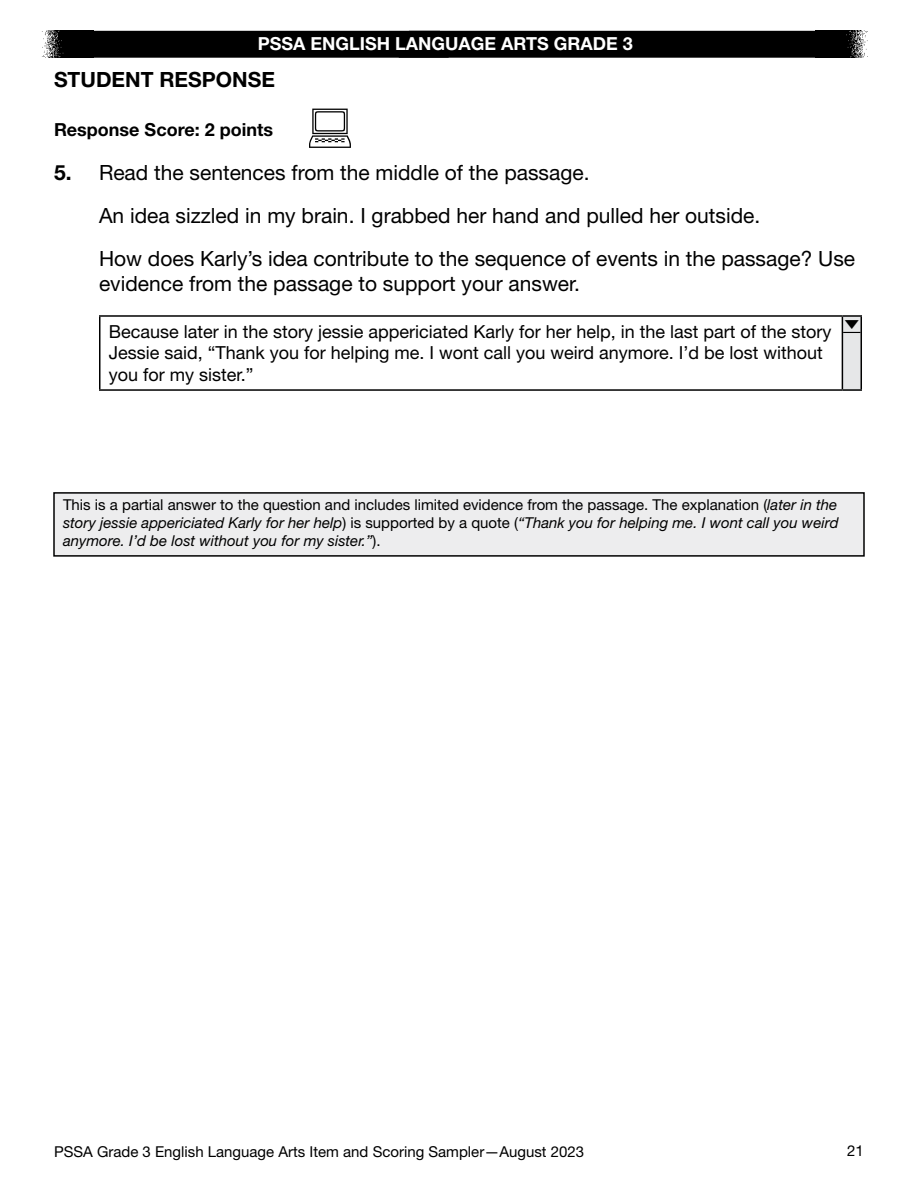
<style>
.page{position:relative;width:918px;height:1188px;background:#fff}
.page>*{position:absolute;margin:0;border:0;box-sizing:border-box;transform-origin:0 0}
.t1{font:21px/25.2px "Kblmxk Helvetica Neue LT Std";color:#000}
.t2{font:700 21px "Tsyggs Helvetica Neue LT Std";color:#000}
.t3{font:18px/21.6px "Kblmxk Helvetica Neue LT Std";color:#000}
.t4{font:700 18px "Ktnmnt Helvetica Neue LT Std";color:#fff}
.t5{font:700 18px "Tsyggs Helvetica Neue LT Std";color:#000}
.t6{font:italic 15px/18px "Kmkmrg Helvetica Neue LT Std";color:#000;text-align:justify}
.t7{font:15px "Wpmhvy Helvetica Neue LT Std";color:#000}
.t8{font:15px "Kblmxk Helvetica Neue LT Std";color:#000}
.s1{font-family:"Kblmxk Helvetica Neue LT Std";font-style:normal}
</style>
<div class="page">
<img style="left:42px;top:31px;width:52px;height:27px">
<img style="left:816px;top:31px;width:52px;height:27px">
<div style="left:94px;top:31px;width:722px;height:27px;background:#000"></div>
<div style="left:54px;top:493px;width:810px;height:63px;background:#ededee"></div>
<div style="left:53px;top:492px;width:812px;height:65px;border:2px solid #000"></div>
<svg style="left:309px;top:109px;width:42px;height:39px"></svg>
<div style="left:842px;top:316px;width:19px;height:74px;background:#e6e7e8"></div>
<hr style="left:99px;top:389px;width:743px;height:2px;background:#000">
<hr style="left:842px;top:315px;width:20px;height:2px;background:#000">
<hr style="left:842px;top:317px;width:1px;height:72px;background:#000">
<hr style="left:861px;top:317px;width:1px;height:72px;background:#000">
<hr style="left:842px;top:389px;width:20px;height:2px;background:#000">
<hr style="left:99px;top:315px;width:743px;height:2px;background:#000">
<hr style="left:99px;top:317px;width:1px;height:72px;background:#000">
<svg style="left:843px;top:320px;width:18px;height:13px"></svg>
<p class="t4" style="left:258px;top:33px;width:377px">PSSA ENGLISH LANGUAGE ARTS GRADE 3</p>
<h3 class="t2" style="left:54px;top:67px;width:222px">STUDENT RESPONSE</h3>
<p class="t5" style="left:54px;top:119px;width:221px">Response Score: 2 points</p>
<p class="t2" style="left:54px;top:159px;width:19px">5 .</p>
<p class="t1" style="left:99px;top:159px;width:492px">Read the sentences from the middle of the passage .</p>
<p class="t1" style="left:99px;top:202px;width:663px">An idea sizzled in my brain . I grabbed her hand and pulled her outside .</p>
<p class="t1" style="left:99px;top:245px;width:758px">How does Karly’s idea contribute to the sequence of events in the passage? Use evidence from the passage to support your answer .</p>
<p class="t3" style="left:109px;top:320px;width:724px">Because later in the story jessie appericiated Karly for her help, in the last part of the story<br>Jessie said, “Thank you for helping me . I wont call you weird anymore . I’d be lost without you for my sister .”</p>
<p class="t6" style="left:63px;top:495px;width:777px"><span class="s1">This is a partial answer to the question and includes limited evidence from the passage . The explanation (</span>later in the story jessie appericiated Karly for her help<span class="s1">) is supported by a quote (</span>“Thank you for helping me. I wont call you weird anymore. I’d be lost without you for my sister.”<span class="s1">) .</span></p>
<p class="t7" style="left:54px;top:1142px;width:532px">PSSA Grade 3 English Language Arts Item and Scoring Sampler—August 2023</p>
<p class="t8" style="left:847px;top:1142px;width:18px">21</p>
</div>
